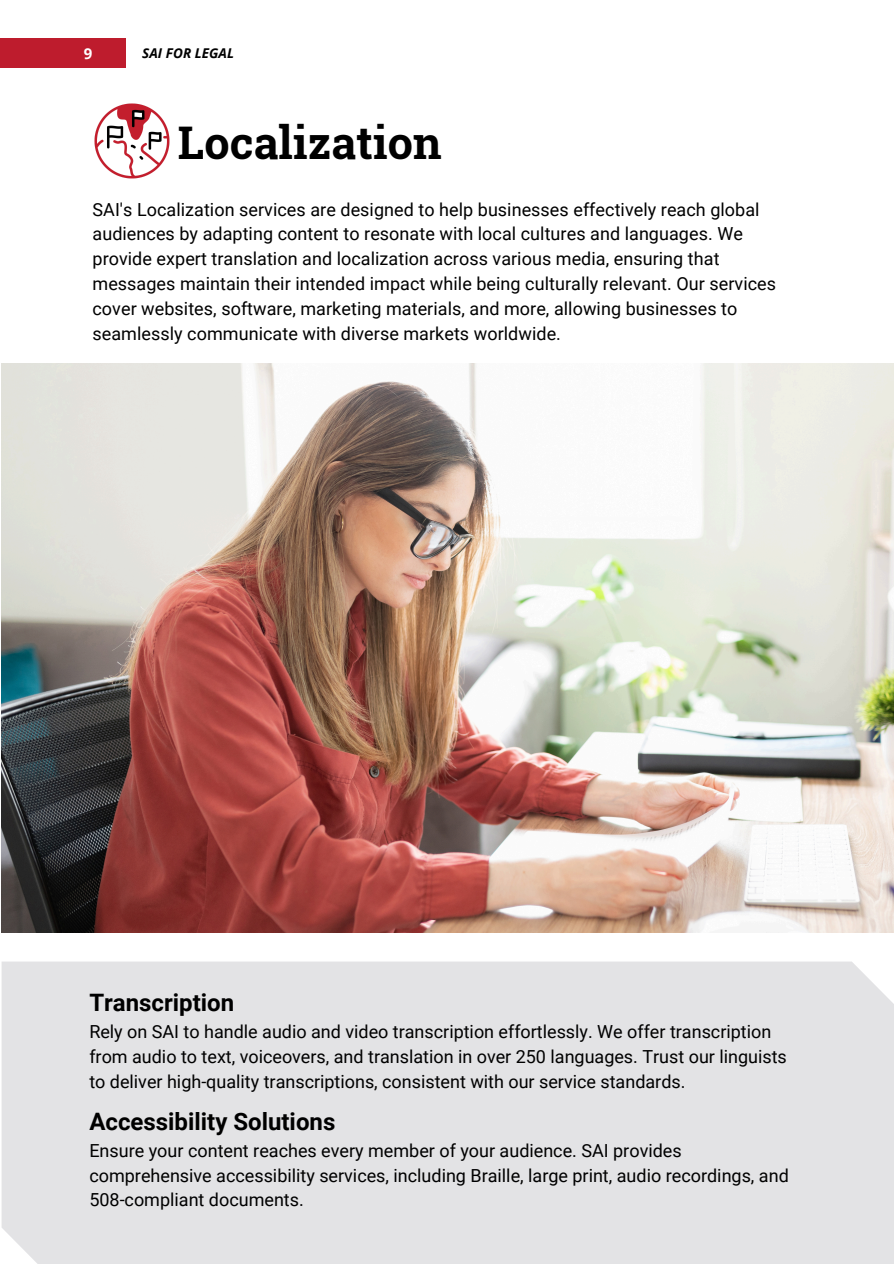
<style>
.page{position:relative;width:894px;height:1264px;background:#fff}
.page>*{position:absolute;margin:0;border:0;box-sizing:border-box;transform-origin:0 0}
.t1{font:700 45px "Roboto Slab";letter-spacing:.005em;color:#000}
.t2{font:700 24px "Roboto";color:#000}
.t3{font:18px/24.8px "Roboto";letter-spacing:.005em;color:#000}
.t4{font:700 15px "Open Sans";color:#fff}
.t5{font:italic 700 13.5px "Open Sans";letter-spacing:.005em;color:#000}
</style>
<div class="page">
<div style="left:0;top:38px;width:125px;height:30px;background:#be1c2d"></div>
<img style="left:2px;top:363px;width:891px;height:569px">
<img style="left:94px;top:103px;width:76px;height:76px">
<div style="left:2px;top:961px;width:891px;height:302px;background:#e3e3e5"></div>
<h1 class="t4" style="left:84px;top:43px;width:10px">9</h1>
<p class="t5" style="left:142px;top:43px;width:93px">SAI FOR LEGAL</p>
<p class="t1" style="left:178px;top:111px;width:265px">Localization</p>
<p class="t3" style="left:92px;top:197px;width:685px">SAI's Localization services are designed to help businesses effectively reach global audiences by adapting content to resonate with local cultures and languages. We provide expert translation and localization across various media, ensuring that messages maintain their intended impact while being culturally relevant. Our services cover websites, software, marketing materials, and more, allowing businesses to seamlessly communicate with diverse markets worldwide.</p>
<p class="t2" style="left:89px;top:988px;width:146px">Transcription</p>
<p class="t3" style="left:89px;top:1019px;width:698px">Rely on SAI to handle audio and video transcription effortlessly. We offer transcription from audio to text, voiceovers, and translation in over 250 languages. Trust our linguists to deliver high-quality transcriptions, consistent with our service standards.</p>
<p class="t2" style="left:89px;top:1107px;width:247px">Accessibility Solutions</p>
<p class="t3" style="left:89px;top:1138px;width:700px">Ensure your content reaches every member of your audience. SAI provides comprehensive accessibility services, including Braille, large print, audio recordings, and<br>508-compliant documents.</p>
</div>
